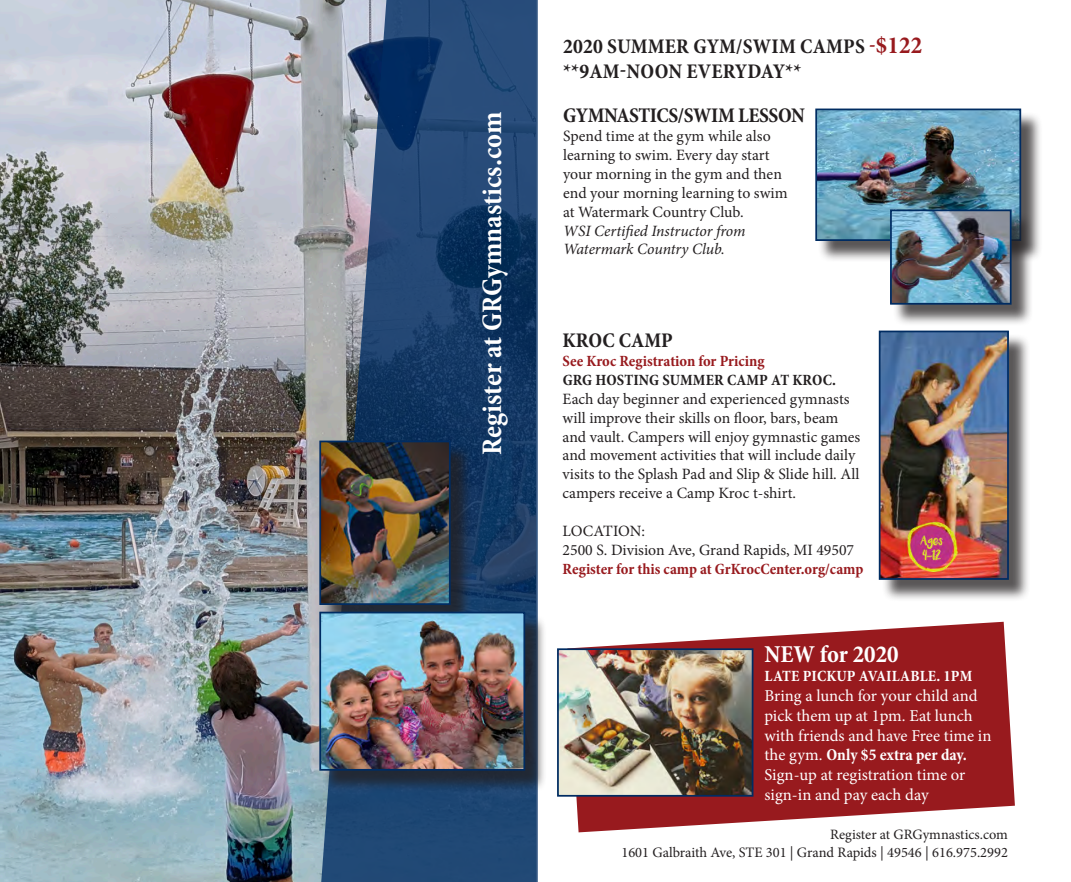
<style>
.page{position:relative;width:1071px;height:882px;background:#fff}
.page>*{position:absolute;margin:0;border:0;box-sizing:border-box;transform-origin:0 0}
.t1{font:700 condensed 28.7px "Minion Pro";color:#fff}
.t2{font:700 condensed 24.5px "Minion Pro";color:#fff}
.t3{font:700 condensed 21px/25.2px "Minion Pro";color:#231f20}
.t4{font:700 condensed 21px "Minion Pro";letter-spacing:-.02em;color:#231f20}
.t5{font:16.62px/19.9px "Minion Pro";letter-spacing:-.005em;color:#fff}
.t6{font:15.75px/18.9px "Minion Pro";color:#231f20}
.t7{font:700 condensed 15.75px "Minion Pro";letter-spacing:.01em;color:#fff}
.t8{font:14.35px "Minion Pro";color:#231f20}
.s1{color:#981a1e}
.s2{font-size:24.5px;color:#981a1e}
.s3{font-style:italic}
.s4{font-weight:700;font-stretch:condensed;color:#981a1e}
.s5{font-weight:700;font-stretch:condensed}
</style>
<div class="page">
<svg style="left:575px;top:622px;width:440px;height:210px;fill:#981a1e"></svg>
<img style="left:0;top:0;width:319px;height:882px">
<svg style="left:319px;top:0;width:219px;height:882px;background:#335278"></svg>
<div style="left:818px;top:111px;width:225px;height:152px;background:#231f20;opacity:.75"></div>
<img style="left:818px;top:112px;width:200px;height:126px">
<div style="left:815px;top:109px;width:206px;height:132px;border:2px solid #002c62"></div>
<div style="left:893px;top:212px;width:140px;height:114px;background:#231f20;opacity:.75"></div>
<img style="left:893px;top:212px;width:116px;height:90px">
<div style="left:890px;top:209px;width:122px;height:96px;border:2px solid #002c62"></div>
<div style="left:322px;top:443px;width:151px;height:184px;background:#231f20;opacity:.75"></div>
<img style="left:322px;top:444px;width:126px;height:158px">
<div style="left:319px;top:441px;width:132px;height:164px;border:2px solid #002c62"></div>
<div style="left:322px;top:614px;width:225px;height:179px;background:#231f20;opacity:.75"></div>
<img style="left:322px;top:615px;width:200px;height:153px">
<div style="left:319px;top:612px;width:206px;height:159px;border:2px solid #002c62"></div>
<div style="left:881px;top:333px;width:150px;height:269px;background:#231f20;opacity:.75"></div>
<img style="left:882px;top:334px;width:124px;height:243px">
<div style="left:879px;top:331px;width:130px;height:249px;border:2px solid #002c62"></div>
<img style="left:560px;top:651px;width:190px;height:143px">
<div style="left:557px;top:648px;width:196px;height:149px;border:2px solid #002c62"></div>
<p class="t1" style="left:472px;top:455px;width:345px;rotate:-90deg">Register at GRGymnastics.com</p>
<p class="t3" style="left:563px;top:33px;width:361px">2020 SUMMER GYM/SWIM CAMPS <span class="s1">-</span><span class="s2">$122 </span>**9AM-NOON EVERYDAY**</p>
<p class="t4" style="left:563px;top:101px;width:243px">GYMNASTICS/SWIM LESSON</p>
<p class="t6" style="left:563px;top:127px;width:226px">Spend time at the gym while also learning to swim. Every day start your morning in the gym and then end your morning learning to swim at Watermark Country Club.<br><span class="s3">WSI Certified Instructor from<br>Watermark Country Club.</span></p>
<p class="t3" style="left:563px;top:328px;width:112px">KROC CAMP</p>
<p class="t6" style="left:563px;top:352px;width:299px"><span class="s4">See Kroc Registration for Pricing<br></span><span class="s5">GRG HOSTING SUMMER CAMP AT KROC.<br></span>Each day beginner and experienced gymnasts will improve their skills on floor, bars, beam and vault. Campers will enjoy gymnastic games and movement activities that will include daily visits to the Splash Pad and Slip &amp; Slide hill. All campers receive a Camp Kroc t-shirt.</p>
<p class="t6" style="left:563px;top:522px;width:302px">LOCATION:<br>2500 S. Division Ave, Grand Rapids, MI 49507<br><span class="s4">Register for this camp at GrKrocCenter.org/camp</span></p>
<p class="t2" style="left:764px;top:637px;width:136px">NEW for 2020</p>
<p class="t7" style="left:765px;top:665px;width:209px">LATE PICKUP AVAILABLE. 1PM</p>
<p class="t5" style="left:764px;top:685px;width:228px">Bring a lunch for your child and pick them up at 1pm. Eat lunch with friends and have Free time in the gym. <span class="s5">Only $5 extra per day.<br></span>Sign-up at registration time or sign-in and pay each day</p>
<p class="t8" style="left:830px;top:825px;width:179px">Register at GRGymnastics.com</p>
<p class="t8" style="left:621px;top:843px;width:388px">1601 Galbraith Ave, STE 301 | Grand Rapids | 49546 | 616.975.2992</p>
</div>
